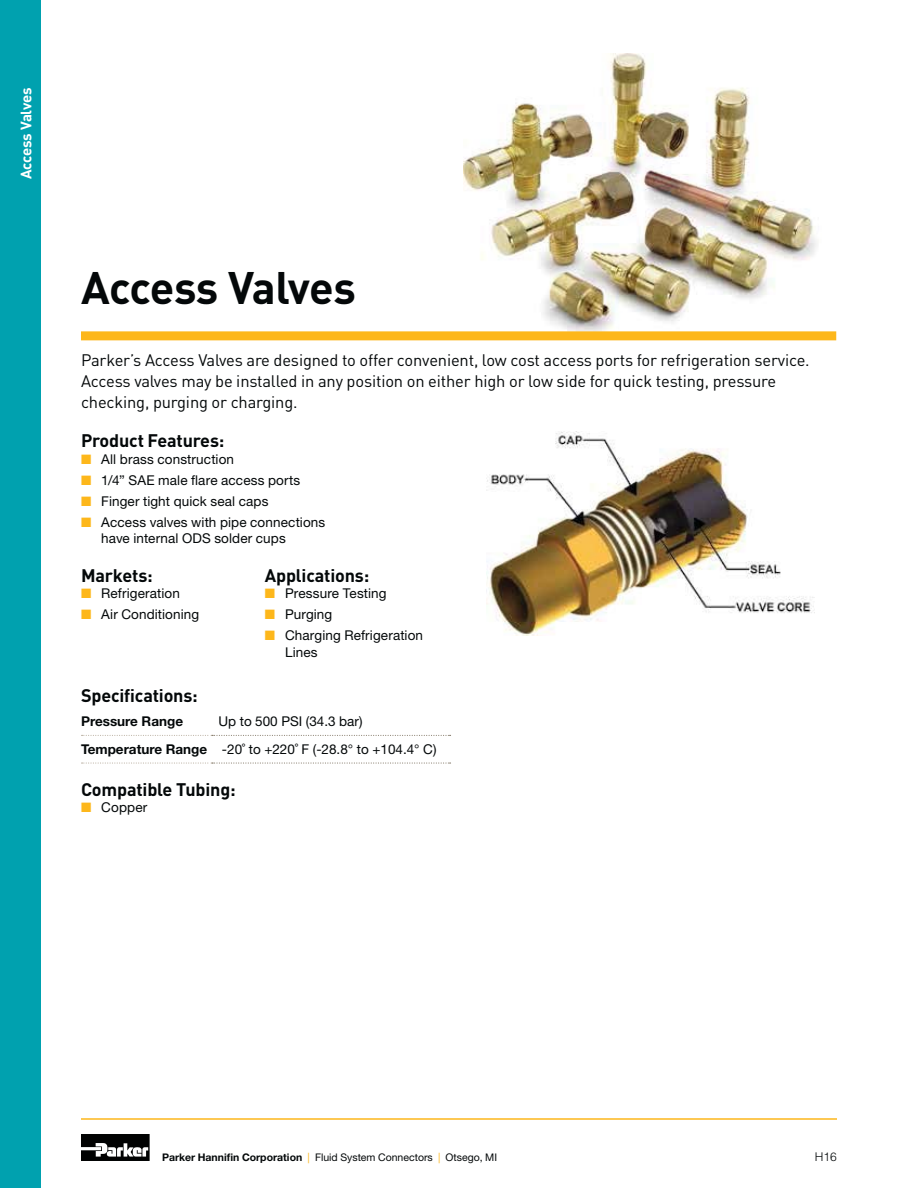
<style>
.page{position:relative;width:918px;height:1188px;background:#fff}
.page>*{position:absolute;margin:0;border:0;box-sizing:border-box;transform-origin:0 0}
.t1{font:700 45px "DINOT";letter-spacing:-.02em;color:#040809}
.t2{font:700 18px "DINOT";letter-spacing:-.01em;color:#040809}
.t3{font:16.5px/21px "DINOT";letter-spacing:-.01em;color:#040809}
.t4{font:700 15px "DINOT";letter-spacing:-.02em;color:#fff}
.t5{font:13.5px/16.5px "Helvetica Neue LT Std";letter-spacing:.01em;color:#040809}
.t6{font:700 13.5px "Helvetica Neue LT Std";color:#040809}
.t7{font:300 12px "Helvetica LT Std";color:#040809}
.t8{font:10.5px "Helvetica Neue LT Std";color:#040809}
.s1{color:#fdb71b}
.s2{font-weight:700}
</style>
<div class="page">
<hr style="left:81px;top:1118px;width:756px;height:2px;background:#fdb71b">
<svg style="left:81px;top:1134px;width:69px;height:27px"></svg>
<div style="left:0;top:0;width:40px;height:1188px;background:#00a1af"></div>
<img style="left:464px;top:53px;width:353px;height:278px">
<div style="left:81px;top:331px;width:755px;height:9px;background:#fdb71b"></div>
<svg style="left:82px;top:762px;width:369px;height:2px"></svg>
<svg style="left:82px;top:735px;width:369px;height:1px"></svg>
<img style="left:487px;top:431px;width:328px;height:204px">
<p class="t4" style="left:21px;top:179px;width:93px;rotate:-90deg">Access Valves</p>
<h1 class="t1" style="left:81px;top:272px;width:276px">Access Valves</h1>
<p class="t3" style="left:81px;top:351px;width:730px">Parker’s Access Valves are designed to offer convenient, low cost access ports for refrigeration service.<br>Access valves may be installed in any position on either high or low side for quick testing, pressure checking, purging or charging.</p>
<h2 class="t2" style="left:81px;top:434px;width:145px">Product Features:</h2>
<p class="t5" style="left:81px;top:452px;width:155px"><span class="s1">■</span> All brass construction</p>
<p class="t5" style="left:81px;top:473px;width:221px"><span class="s1">■</span> 1/4” SAE male flare access ports</p>
<p class="t5" style="left:81px;top:494px;width:189px"><span class="s1">■</span> Finger tight quick seal caps</p>
<p class="t5" style="left:101px;top:515px;width:226px;text-indent:-20px"><span class="s1">■</span> Access valves with pipe connections have internal ODS solder cups</p>
<h2 class="t2" style="left:81px;top:569px;width:73px">Markets:</h2>
<p class="t5" style="left:81px;top:586px;width:100px"><span class="s1">■</span> Refrigeration</p>
<p class="t5" style="left:81px;top:607px;width:120px"><span class="s1">■</span> Air Conditioning</p>
<h2 class="t2" style="left:265px;top:569px;width:106px">Applications:</h2>
<p class="t5" style="left:265px;top:586px;width:123px"><span class="s1">■</span> Pressure Testing</p>
<p class="t5" style="left:265px;top:607px;width:69px"><span class="s1">■</span> Purging</p>
<p class="t5" style="left:285px;top:628px;width:140px;text-indent:-20px"><span class="s1">■</span> Charging Refrigeration<br>Lines</p>
<h2 class="t2" style="left:81px;top:689px;width:118px">Specifications:</h2>
<p class="t6" style="left:81px;top:714px;width:104px">Pressure Range</p>
<p class="t5" style="left:81px;top:709px;width:357px;line-height:27.6px;text-indent:137px">Up to 500 PSI (34.3 bar)<br><span class="s2">Temperature Range</span> -20˚ to +220˚ F (-28.8° to +104.4° C)</p>
<h2 class="t2" style="left:81px;top:783px;width:156px">Compatible Tubing:</h2>
<p class="t5" style="left:81px;top:800px;width:68px"><span class="s1">■</span> Copper</p>
<p class="t8" style="left:162px;top:1153px;width:337px"><span class="s2">Parker Hannifin Corporation</span> <span class="s1">|</span> Fluid System Connectors <span class="s1">|</span> Otsego, MI</p>
<p class="t7" style="left:815px;top:1150px;width:24px">H16</p>
</div>
